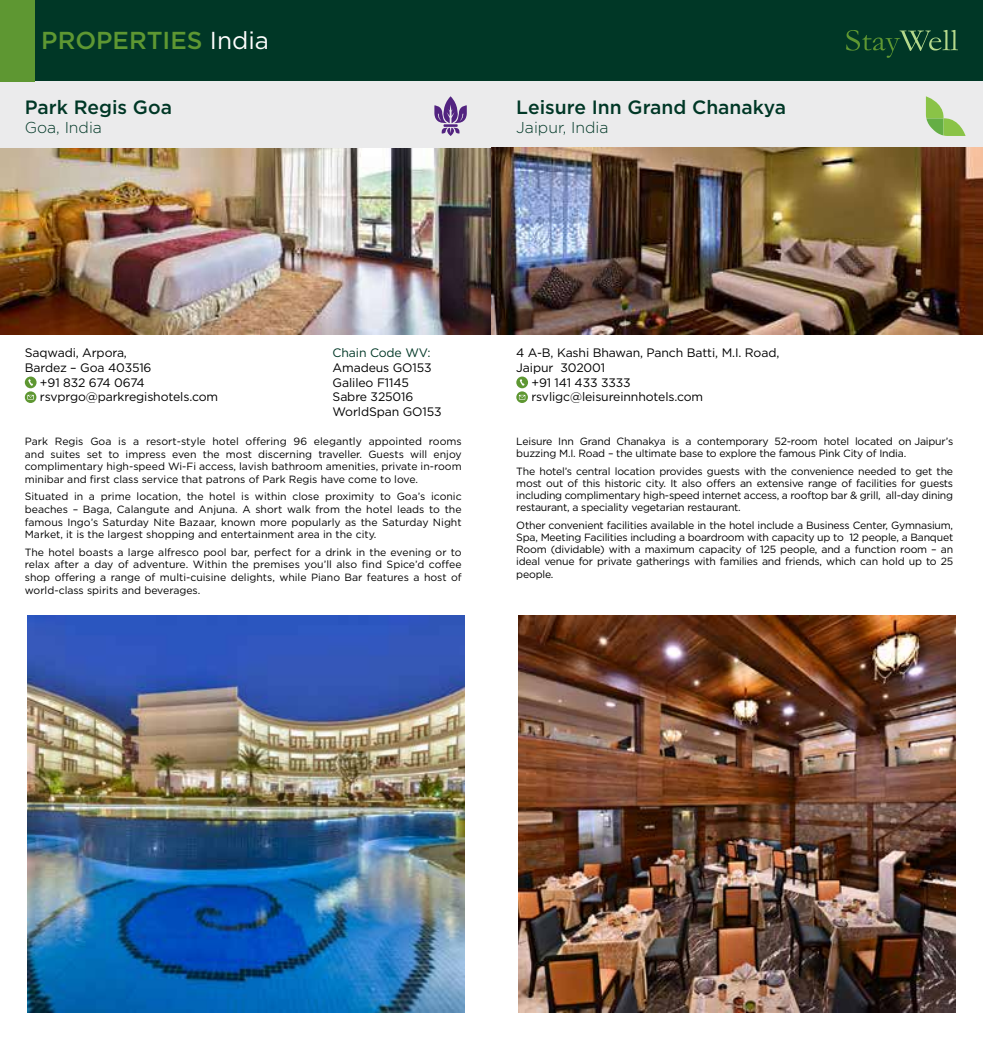
<style>
.page{position:relative;width:983px;height:1042px;background:#fff}
.page>*{position:absolute;margin:0;border:0;box-sizing:border-box;transform-origin:0 0}
.t1{font:500 24.5px "Gotham";color:#5e9732}
.t2{font:500 19.25px "Gotham";color:#003726}
.t3{font:300 15.75px "Gotham";color:#003726}
.t4{font:12.25px/14.7px "Gotham";letter-spacing:-.01em;color:#000}
.t5{font:12.25px "Gotham";letter-spacing:-.01em;color:#003726}
.t6{font:10.5px/12.6px "Gotham";letter-spacing:-.02em;color:#000;text-align:justify}
.s1{font-weight:400;color:#fff}
</style>
<div class="page">
<div style="left:0;top:0;width:982px;height:81px;background:#003726"></div>
<div style="left:0;top:81px;width:491px;height:67px;background:#ebebec"></div>
<svg style="left:25px;top:376px;width:12px;height:12px"></svg>
<svg style="left:28px;top:379px;width:5px;height:7px"></svg>
<svg style="left:25px;top:391px;width:11px;height:12px"></svg>
<svg style="left:27px;top:395px;width:7px;height:4px"></svg>
<img style="left:0;top:148px;width:982px;height:186px">
<img style="left:27px;top:615px;width:437px;height:397px">
<svg style="left:434px;top:96px;width:32px;height:38px"></svg>
<div style="left:491px;top:81px;width:491px;height:67px;background:#ebebec"></div>
<svg style="left:516px;top:376px;width:12px;height:12px"></svg>
<svg style="left:519px;top:379px;width:5px;height:7px"></svg>
<svg style="left:516px;top:391px;width:11px;height:12px"></svg>
<svg style="left:519px;top:395px;width:6px;height:4px"></svg>
<svg style="left:925px;top:96px;width:40px;height:40px"></svg>
<img style="left:518px;top:615px;width:437px;height:397px">
<svg style="left:846px;top:30px;width:111px;height:28px"></svg>
<div style="left:0;top:0;width:34px;height:81px;background:#5e9732"></div>
<h1 class="t1" style="left:41px;top:25px;width:229px">PROPERTIES <span class="s1">India</span></h1>
<h2 class="t2" style="left:25px;top:95px;width:149px">Park Regis Goa</h2>
<h3 class="t3" style="left:25px;top:118px;width:79px">Goa, India</h3>
<h2 class="t2" style="left:516px;top:95px;width:271px">Leisure Inn Grand Chanakya</h2>
<h3 class="t3" style="left:516px;top:118px;width:94px">Jaipur, India</h3>
<p class="t4" style="left:25px;top:345px;width:104px">Saqwadi, Arpora,</p>
<p class="t4" style="left:25px;top:360px;width:128px">Bardez – Goa 403516</p>
<p class="t4" style="left:40px;top:374px;width:106px">+91 832 674 0674</p>
<p class="t4" style="left:40px;top:389px;width:180px">rsvprgo@parkregishotels.com</p>
<p class="t5" style="left:332px;top:345px;width:99px">Chain Code WV:</p>
<p class="t4" style="left:332px;top:360px;width:110px">Amadeus GO153<br>Galileo F1145<br>Sabre 325016<br>WorldSpan GO153</p>
<p class="t6" style="left:25px;top:435px;width:438px">Park Regis Goa is a resort-style hotel offering 96 elegantly appointed rooms and suites set to impress even the most discerning traveller. Guests will enjoy complimentary high-speed Wi-Fi access, lavish bathroom amenities, private in-room minibar and first class service that patrons of Park Regis have come to love.</p>
<p class="t6" style="left:25px;top:490px;width:438px">Situated in a prime location, the hotel is within close proximity to Goa’s iconic beaches – Baga, Calangute and Anjuna. A short walk from the hotel leads to the famous Ingo’s Saturday Nite Bazaar, known more popularly as the Saturday Night Market, it is the largest shopping and entertainment area in the city.</p>
<p class="t6" style="left:25px;top:545px;width:438px">The hotel boasts a large alfresco pool bar, perfect for a drink in the evening or to relax after a day of adventure. Within the premises you’ll also find Spice’d coffee shop offering a range of multi-cuisine delights, while Piano Bar features a host of world-class spirits and beverages.</p>
<p class="t4" style="left:516px;top:345px;width:264px">4 A-B, Kashi Bhawan, Panch Batti, M.I. Road,</p>
<p class="t4" style="left:516px;top:360px;width:90px">Jaipur 302001</p>
<p class="t4" style="left:531px;top:374px;width:101px">+91 141 433 3333</p>
<p class="t4" style="left:531px;top:389px;width:173px">rsvligc@leisureinnhotels.com</p>
<p class="t6" style="left:516px;top:435px;width:438px">Leisure Inn Grand Chanakya is a contemporary 52-room hotel located on Jaipur’s buzzing M.I. Road – the ultimate base to explore the famous Pink City of India.</p>
<p class="t6" style="left:516px;top:464px;width:438px">The hotel’s central location provides guests with the convenience needed to get the most out of this historic city. It also offers an extensive range of facilities for guests including complimentary high-speed internet access, a rooftop bar &amp; grill, all-day dining restaurant, a speciality vegetarian restaurant.</p>
<p class="t6" style="left:516px;top:518px;width:438px">Other convenient facilities available in the hotel include a Business Center, Gymnasium, Spa, Meeting Facilities including a boardroom with capacity up to 12 people, a Banquet Room (dividable) with a maximum capacity of 125 people, and a function room – an ideal venue for private gatherings with families and friends, which can hold up to 25 people.</p>
</div>
